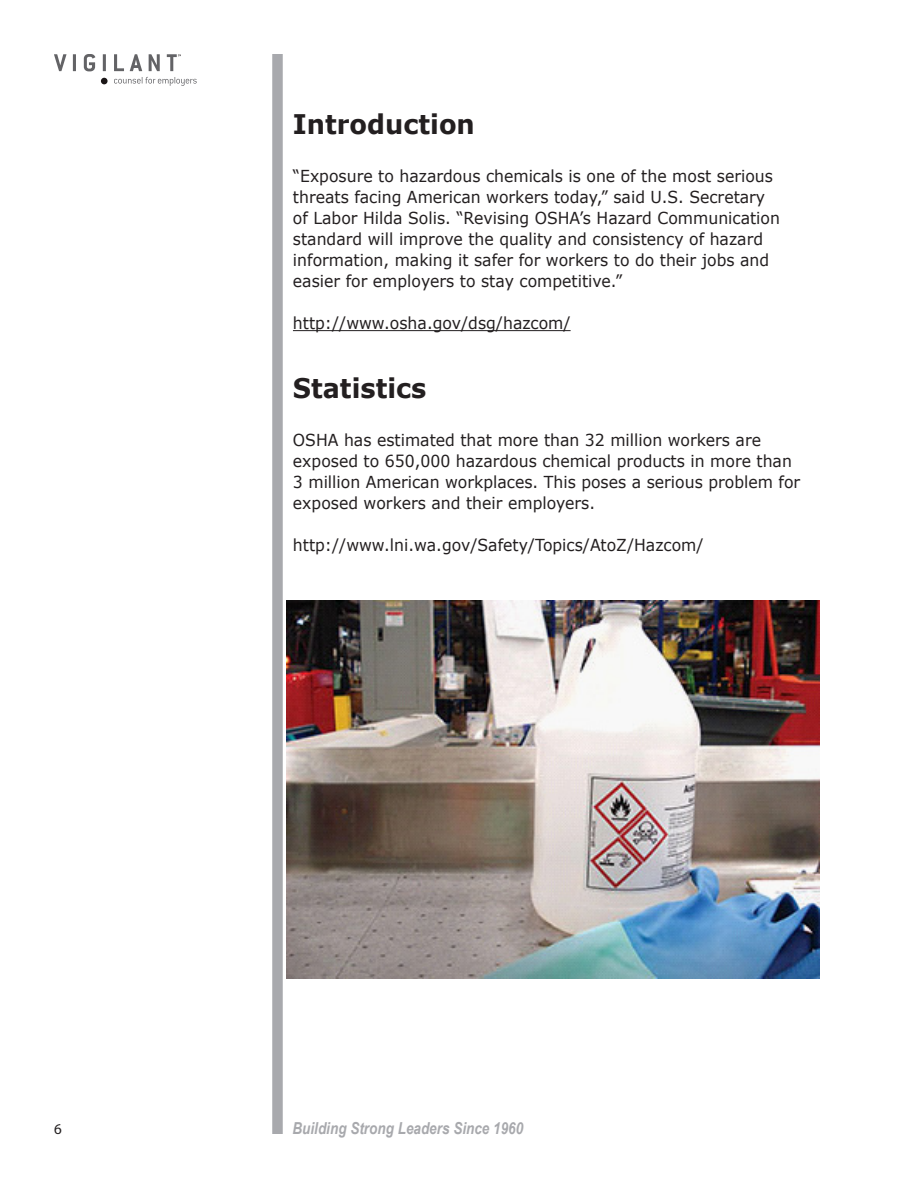
<style>
.page{position:relative;width:918px;height:1188px;background:#fff}
.page>*{position:absolute;margin:0;border:0;box-sizing:border-box;transform-origin:0 0}
.Arial_head{font:700 27px "Verdana";color:#231f20;scale:.95 1}
.Arial_head-2{font:16.5px/21px "Verdana";color:#231f20;scale:.95 1}
.heading_2_black{font:italic 700 16.5px "Arial Narrow";color:#a8a9ad}
.heading_2_black-2{font:15px "Myriad Pro";color:#231f20}
</style>
<div class="page">
<div style="left:272px;top:54px;width:11px;height:1080px;background:#a8a9ad"></div>
<div style="left:101px;top:78px;width:7px;height:6px;background:#1b1617;border-radius:50%"></div>
<svg style="left:114px;top:77px;width:83px;height:9px"></svg>
<svg style="left:54px;top:54px;width:12px;height:17px"></svg>
<hr style="left:73px;top:54px;width:3px;height:17px;background:#636366">
<svg style="left:84px;top:54px;width:11px;height:17px"></svg>
<hr style="left:103px;top:54px;width:3px;height:17px;background:#636366">
<svg style="left:114px;top:54px;width:10px;height:17px"></svg>
<svg style="left:130px;top:54px;width:12px;height:17px"></svg>
<svg style="left:149px;top:54px;width:11px;height:17px"></svg>
<svg style="left:167px;top:54px;width:14px;height:17px"></svg>
<hr style="left:293px;top:330px;width:278px;height:1px;background:#231f20">
<img style="left:287px;top:601px;width:532px;height:378px">
<p class="Arial_head" style="left:293px;top:105px;width:193px">Introduction</p>
<p class="Arial_head-2" style="left:293px;top:166px;width:514px">“Exposure to hazardous chemicals is one of the most serious threats facing American workers today,” said U.S. Secretary of Labor Hilda Solis. “Revising OSHA’s Hazard Communication standard will improve the quality and consistency of hazard information, making it safer for workers to do their jobs and easier for employers to stay competitive.”</p>
<p class="Arial_head-2" style="left:293px;top:313px;width:294px">http://www.osha.gov/dsg/hazcom/</p>
<p class="Arial_head" style="left:293px;top:369px;width:142px">Statistics</p>
<p class="Arial_head-2" style="left:293px;top:430px;width:535px">OSHA has estimated that more than 32 million workers are exposed to 650,000 hazardous chemical products in more than 3 million American workplaces. This poses a serious problem for exposed workers and their employers.</p>
<p class="Arial_head-2" style="left:293px;top:535px;width:434px">http://www.lni.wa.gov/Safety/Topics/AtoZ/Hazcom/</p>
<p class="heading_2_black-2" style="left:54px;top:1120px;width:9px">6</p>
<p class="heading_2_black" style="left:292px;top:1116px;width:232px">Building Strong Leaders Since 1960</p>
</div>
